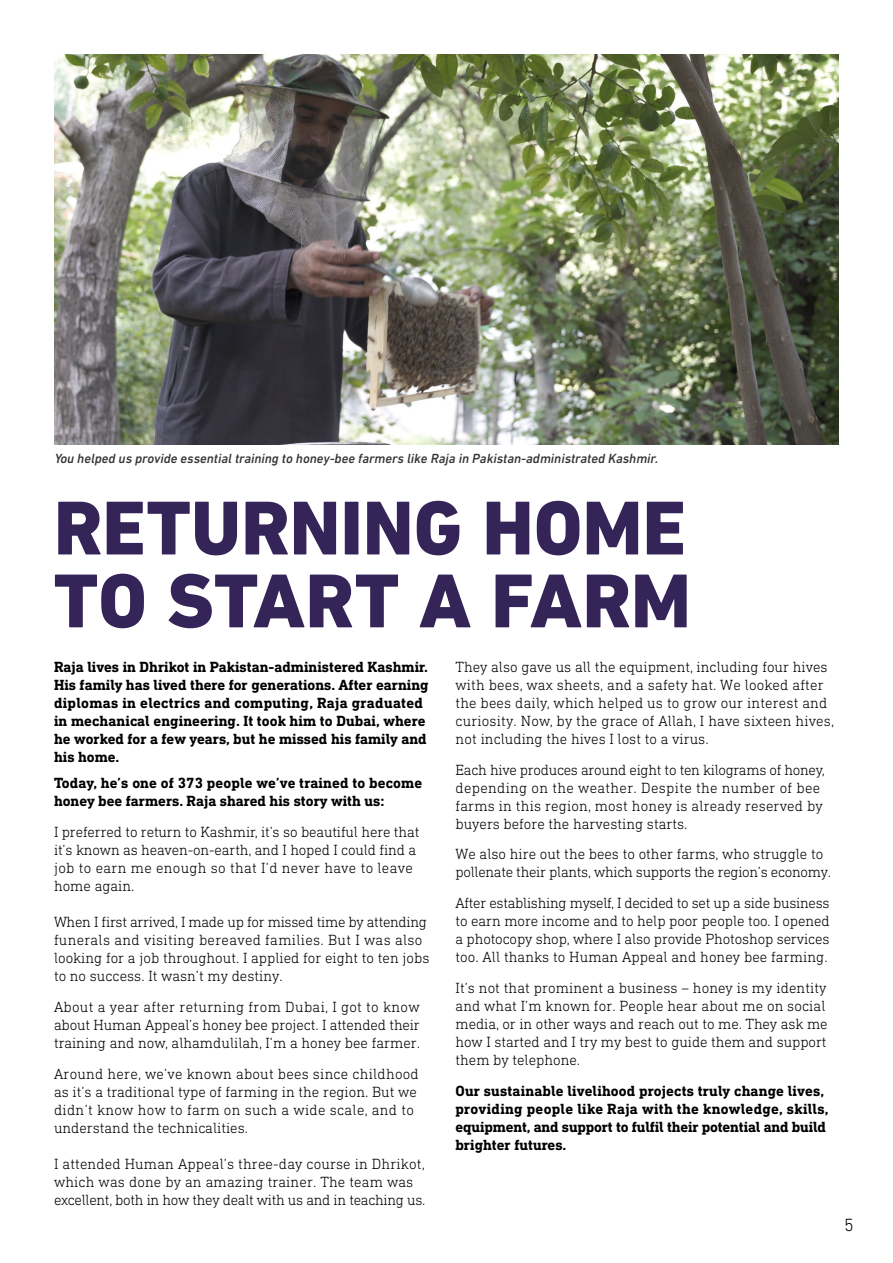
<style>
.page{position:relative;width:893px;height:1263px;background:#fff}
.page>*{position:absolute;margin:0;border:0;box-sizing:border-box;transform-origin:0 0}
.t1{font:800 77.55px/72.9px "DIN Next LT Pro";color:#352458}
.t2{font:300 18px "DIN Next LT Pro";color:#000}
.t3{font:300 15px/18px "DIN Next Slab Pro";color:#000}
.t4{font:700 15px/18px "DIN Next Slab Pro";color:#000}
.t5{font:300 15px/18px "DIN Next Slab Pro";letter-spacing:-.02em;color:#000}
.t6{font:italic 500 13.5px "DIN Next LT Pro";color:#020203}
</style>
<div class="page">
<img style="left:54px;top:54px;width:785px;height:390px">
<p class="t6" style="left:54px;top:450px;width:606px">You helped us provide essential training to honey-bee farmers like Raja in Pakistan-administrated Kashmir.</p>
<h1 class="t1" style="left:54px;top:491px;width:638px">RETURNING HOME<br>TO START A FARM</h1>
<p class="t4" style="left:54px;top:658px;width:376px">Raja lives in Dhrikot in Pakistan-administered Kashmir.<br>His family has lived there for generations. After earning diplomas in electrics and computing, Raja graduated in mechanical engineering. It took him to Dubai, where he worked for a few years, but he missed his family and his home.</p>
<p class="t4" style="left:54px;top:774px;width:370px">Today, he’s one of 373 people we’ve trained to become honey bee farmers. Raja shared his story with us:</p>
<p class="t3" style="left:54px;top:823px;width:367px">I preferred to return to Kashmir, it’s so beautiful here that it’s known as heaven-on-earth, and I hoped I could find a job to earn me enough so that I’d never have to leave home again.</p>
<p class="t3" style="left:54px;top:913px;width:377px">When I first arrived, I made up for missed time by attending funerals and visiting bereaved families. But I was also looking for a job throughout. I applied for eight to ten jobs to no success. It wasn’t my destiny.</p>
<p class="t3" style="left:54px;top:998px;width:368px;text-align:justify">About a year after returning from Dubai, I got to know about Human Appeal’s honey bee project. I attended their training and now, alhamdulilah, I’m a honey bee farmer.</p>
<p class="t3" style="left:54px;top:1064px;width:366px">Around here, we’ve known about bees since childhood as it’s a traditional type of farming in the region. But we didn’t know how to farm on such a wide scale, and to understand the technicalities.</p>
<p class="t3" style="left:54px;top:1154px;width:373px">I attended Human Appeal’s three-day course in Dhrikot, which was done by an amazing trainer. The team was excellent, both in how they dealt with us and in teaching us.</p>
<p class="t3" style="left:455px;top:658px;width:380px">They also gave us all the equipment, including four hives with bees, wax sheets, and a safety hat. We looked after the bees daily, which helped us to grow our interest and curiosity. Now, by the grace of Allah, I have sixteen hives, not including the hives I lost to a virus.</p>
<p class="t3" style="left:455px;top:760px;width:371px">Each hive produces around eight to ten kilograms of honey, depending on the weather. Despite the number of bee farms in this region, most honey is already reserved by buyers before the harvesting starts.</p>
<p class="t5" style="left:455px;top:845px;width:377px">We also hire out the bees to other farms, who struggle to pollenate their plants, which supports the region’s economy.</p>
<p class="t3" style="left:455px;top:894px;width:376px;text-align:justify">After establishing myself, I decided to set up a side business to earn more income and to help poor people too. I opened a photocopy shop, where I also provide Photoshop services too. All thanks to Human Appeal and honey bee farming.</p>
<p class="t3" style="left:455px;top:979px;width:374px">It’s not that prominent a business – honey is my identity and what I’m known for. People hear about me on social media, or in other ways and reach out to me. They ask me how I started and I try my best to guide them and support them by telephone.</p>
<p class="t4" style="left:455px;top:1081px;width:375px">Our sustainable livelihood projects truly change lives, providing people like Raja with the knowledge, skills, equipment, and support to fulfil their potential and build brighter futures.</p>
<p class="t2" style="left:844px;top:1215px;width:11px">5</p>
</div>
